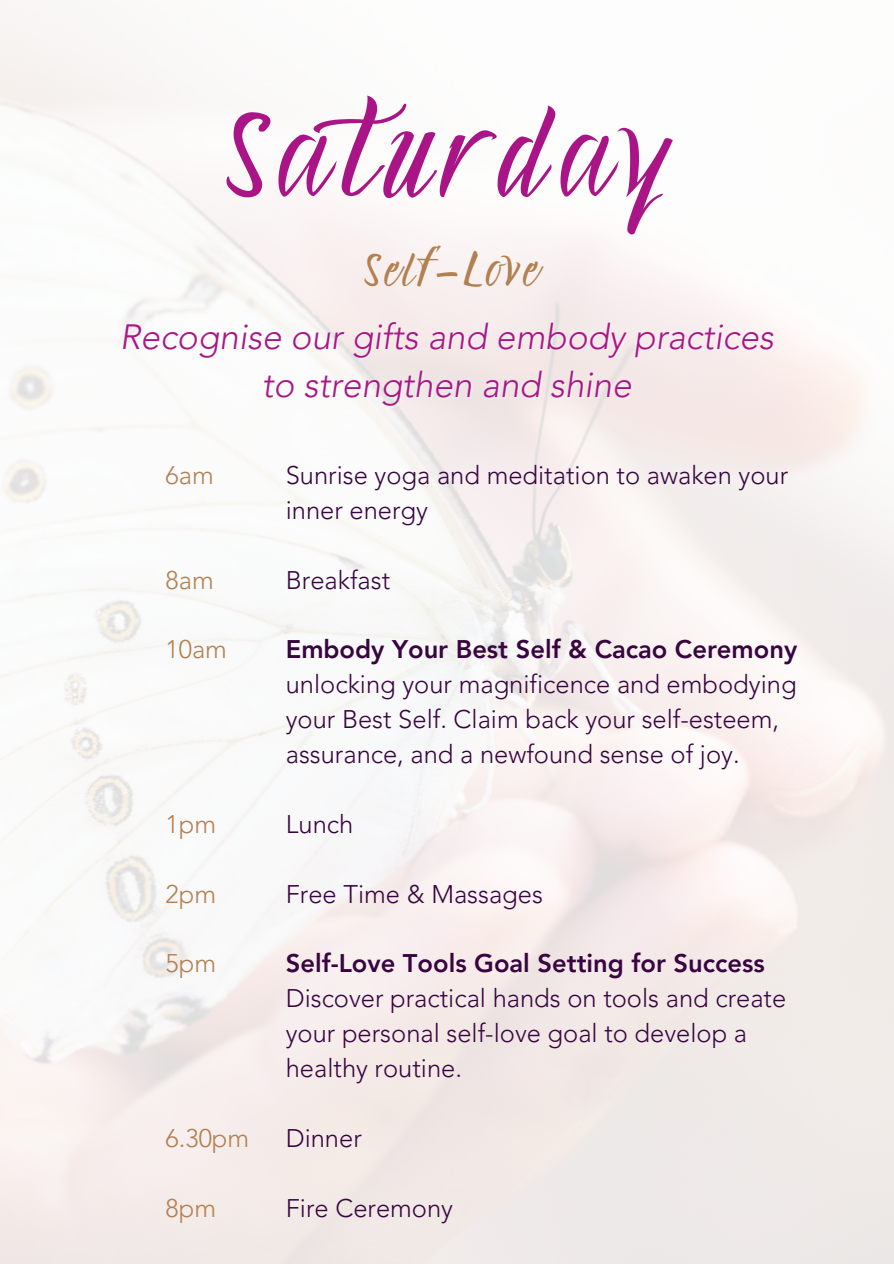
<style>
.page{position:relative;width:894px;height:1264px;background:#fff}
.page>*{position:absolute;margin:0;border:0;box-sizing:border-box;transform-origin:0 0}
.t1{font:117.9px "Holiday Romance";letter-spacing:.11em;color:#a91587}
.t2{font:45px "Holiday Romance";letter-spacing:.11em;color:#b28051}
.t3{font:italic 300 35.1px "Avenir LT Pro";color:#a91587}
.t4{font:300 25.5px/34.8px "Avenir LT Pro";color:#380540}
.t5{font:800 25.5px "Avenir LT Pro";color:#380540}
.t6{font:300 25.5px "Avenir LT Pro";color:#b28051}
</style>
<div class="page">
<p class="t1" style="left:228px;top:83px;width:439px">Saturday</p>
<p class="t2" style="left:365px;top:242px;width:173px">Self-Love</p>
<p class="t3" style="left:120px;top:322px;width:655px">Recognise our gifts and embody practices</p>
<p class="t3" style="left:262px;top:370px;width:371px">to strengthen and shine</p>
<h1 class="t6" style="left:165px;top:464px;width:50px">6am</h1>
<p class="t4" style="left:286px;top:460px;width:504px">Sunrise yoga and meditation to awaken your inner energy</p>
<h2 class="t6" style="left:165px;top:569px;width:50px">8am</h2>
<p class="t4" style="left:286px;top:564px;width:106px">Breakfast</p>
<p class="t6" style="left:165px;top:639px;width:63px">10am</p>
<p class="t5" style="left:286px;top:639px;width:513px">Embody Your Best Self &amp; Cacao Ceremony</p>
<p class="t4" style="left:286px;top:669px;width:512px">unlocking your magnificence and embodying your Best Self. Claim back your self-esteem, assurance, and a newfound sense of joy.</p>
<p class="t6" style="left:165px;top:813px;width:52px">1pm</p>
<p class="t4" style="left:286px;top:809px;width:69px">Lunch</p>
<p class="t6" style="left:165px;top:883px;width:52px">2pm</p>
<p class="t4" style="left:286px;top:878px;width:258px">Free Time &amp; Massages</p>
<p class="t6" style="left:165px;top:953px;width:52px">5pm</p>
<p class="t5" style="left:286px;top:953px;width:480px">Self-Love Tools Goal Setting for Success</p>
<p class="t4" style="left:286px;top:983px;width:502px">Discover practical hands on tools and create your personal self-love goal to develop a healthy routine.</p>
<p class="t6" style="left:165px;top:1127px;width:85px">6.30pm</p>
<p class="t4" style="left:286px;top:1122px;width:78px">Dinner</p>
<p class="t6" style="left:165px;top:1197px;width:52px">8pm</p>
<p class="t4" style="left:286px;top:1192px;width:169px">Fire Ceremony</p>
</div>
